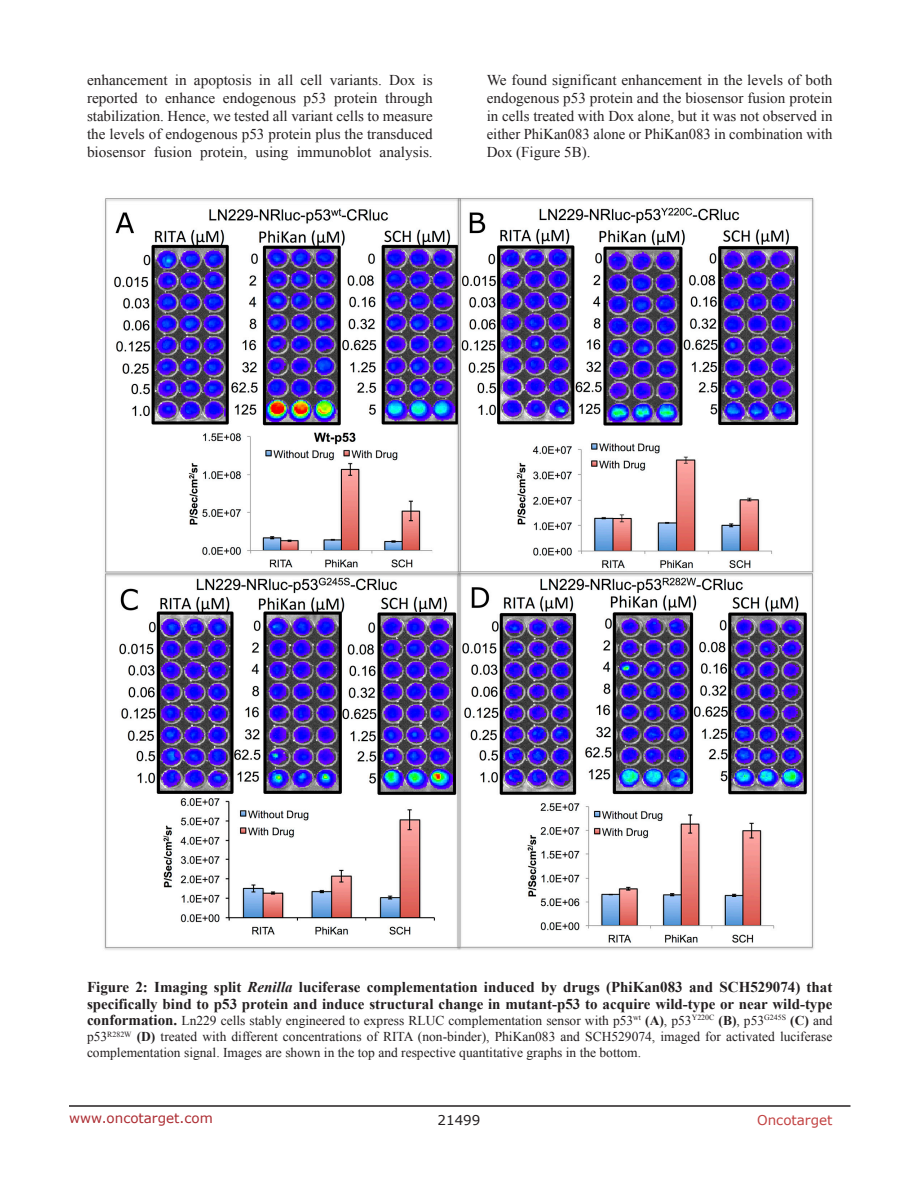
<style>
.page{position:relative;width:918px;height:1188px;background:#fff}
.page>*{position:absolute;margin:0;border:0;box-sizing:border-box;transform-origin:0 0}
.BodyText{font:15px/18px "Times New Roman";color:#231f20;text-align:justify}
.figuretext{font:700 15px/16.2px "Times New Roman";color:#231f20}
.figuretext-2{font:13.5px/16.2px "Times New Roman";color:#231f20;text-align:justify}
.t1{font:13.5px "Verdana";color:#ac2b31}
.t2{font:13.5px "Verdana";color:#c24141}
.t3{font:13.5px "Verdana";color:#231f20}
.s1{font-style:italic}
.s2{font-weight:700;font-size:15px}
.s3{font-weight:700}
</style>
<div class="page">
<hr style="left:69px;top:1105px;width:781px;height:2px;background:#231f20">
<img style="left:104px;top:198px;width:710px;height:752px">
<p class="BodyText" style="left:87px;top:71px;width:347px">enhancement in apoptosis in all cell variants. Dox is reported to enhance endogenous p53 protein through stabilization. Hence, we tested all variant cells to measure the levels of endogenous p53 protein plus the transduced biosensor fusion protein, using immunoblot analysis.</p>
<p class="BodyText" style="left:487px;top:71px;width:347px">We found significant enhancement in the levels of both endogenous p53 protein and the biosensor fusion protein in cells treated with Dox alone, but it was not observed in either PhiKan083 alone or PhiKan083 in combination with Dox (Figure 5B).</p>
<p class="figuretext" style="left:87px;top:979px;width:747px">Figure 2: Imaging split <span class="s1">Renilla</span> luciferase complementation induced by drugs (PhiKan083 and SCH529074) that specifically bind to p53 protein and induce structural change in mutant-p53 to acquire wild-type or near wild-type</p>
<p class="figuretext-2" style="left:87px;top:1012px;width:747px"><span class="s2">conformation.</span> Ln229 cells stably engineered to express RLUC complementation sensor with p53<sup>wt</sup> <span class="s3">(A)</span>, p53<sup>Y220C</sup> <span class="s3">(B)</span>, p53<sup>G245S</sup> <span class="s3">(C)</span> and p53<sup>R282W</sup> <span class="s3">(D)</span> treated with different concentrations of RITA (non-binder), PhiKan083 and SCH529074, imaged for activated luciferase complementation signal. Images are shown in the top and respective quantitative graphs in the bottom.</p>
<p class="t1" style="left:69px;top:1109px;width:145px">www.oncotarget.com</p>
<p class="t3" style="left:438px;top:1111px;width:44px">21499</p>
<p class="t2" style="left:757px;top:1111px;width:77px">Oncotarget</p>
</div>
